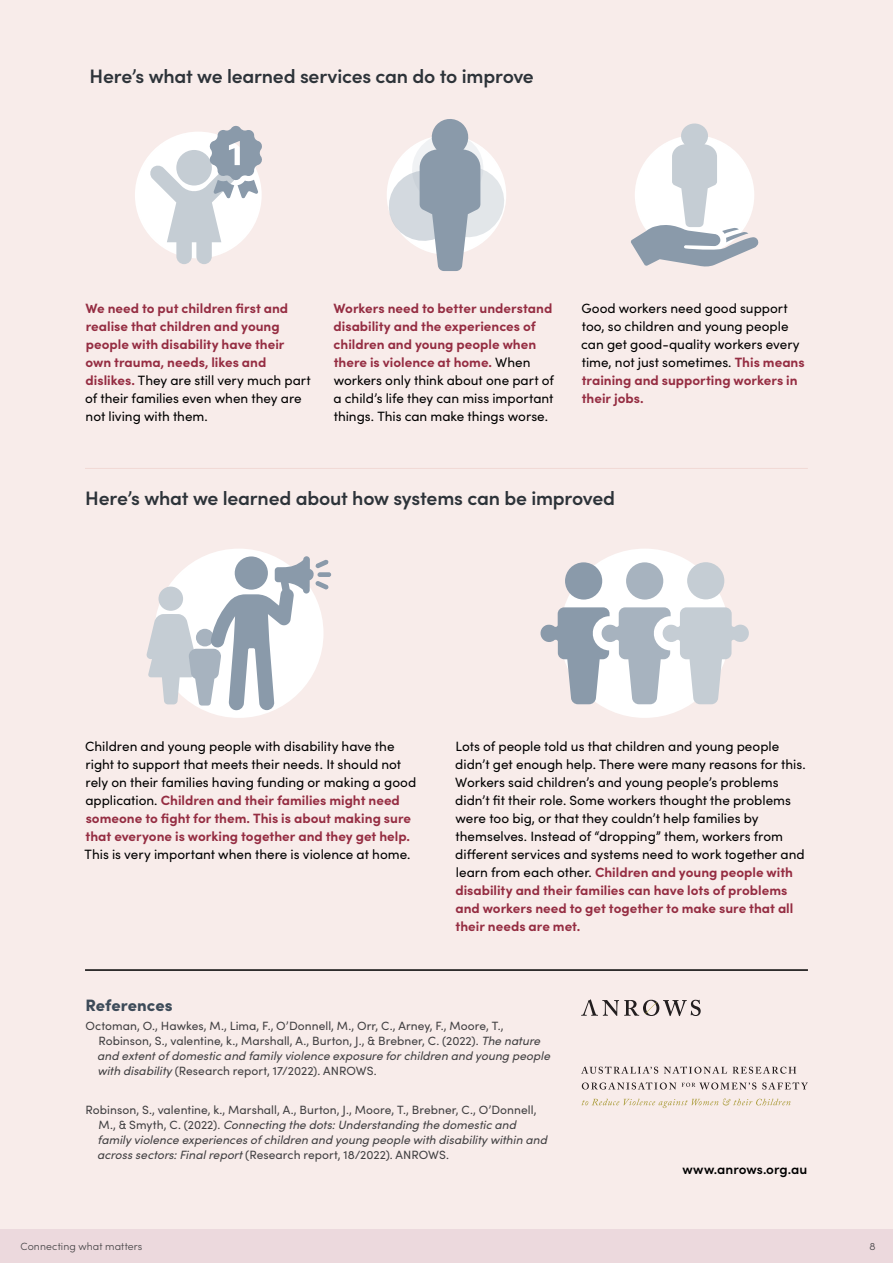
<style>
.page{position:relative;width:893px;height:1263px;background:#f8ecea}
.page>*{position:absolute;margin:0;border:0;box-sizing:border-box;transform-origin:0 0}
.t1{font:600 19.5px "Sofia Pro";letter-spacing:-.01em;color:#2d3339}
.BreakoutBox_Heading{font:900 16.5px "Sofia Pro";color:#3d4b59}
.Body_paragraph{font:13.5px/18px "Sofia Pro";color:#000}
.Body_paragraph-2{font:700 13.5px/18px "Sofia Pro";color:#952d42}
.Body_paragraph-3{font:600 13.5px "Sofia Pro";color:#000}
.Brekaout_Box_Body{font:italic 12px/15px "Sofia Pro";color:#414042}
.Brekaout_Box_Body-2{font:12px/15px "Sofia Pro";letter-spacing:.005em;color:#414042}
.t2{font:300 10.5px "Sofia Pro";letter-spacing:.01em;color:#414042}
.s1{font-weight:400;color:#000}
.s2{font-weight:700;color:#952d42}
.s3{font-style:italic}
.s4{font-style:normal}
</style>
<div class="page">
<div style="left:0;top:1229px;width:893px;height:34px;background:#ecd9dd"></div>
<div style="left:561px;top:550px;width:167px;height:167px;background:#fff;border-radius:50%"></div>
<hr style="left:85px;top:969px;width:723px;height:2px;background:#000">
<svg style="left:581px;top:999px;width:120px;height:17px"></svg>
<svg style="left:581px;top:1066px;width:77px;height:8px"></svg>
<svg style="left:664px;top:1066px;width:63px;height:8px"></svg>
<svg style="left:733px;top:1066px;width:63px;height:8px"></svg>
<svg style="left:582px;top:1082px;width:94px;height:7px"></svg>
<svg style="left:682px;top:1082px;width:74px;height:7px"></svg>
<svg style="left:762px;top:1082px;width:46px;height:7px"></svg>
<svg style="left:582px;top:1098px;width:208px;height:10px"></svg>
<hr style="left:85px;top:468px;width:723px;height:1px;background:#f1d9d5">
<div style="left:317px;top:572px;width:14px;height:5px;background:#8a9aaa;border-radius:2px"></div>
<svg style="left:146px;top:556px;width:183px;height:155px"></svg>
<div style="left:626px;top:562px;width:37px;height:38px;background:#a7b3bf;border-radius:50%"></div>
<div style="left:687px;top:562px;width:37px;height:37px;background:#c5cdd4;border-radius:50%"></div>
<div style="left:565px;top:562px;width:37px;height:38px;background:#8a9aaa;border-radius:50%"></div>
<svg style="left:540px;top:607px;width:209px;height:97px"></svg>
<div style="left:136px;top:133px;width:125px;height:124px;background:#fff;border-radius:50%"></div>
<svg style="left:149px;top:125px;width:113px;height:139px"></svg>
<svg style="left:387px;top:119px;width:119px;height:152px"></svg>
<svg style="left:631px;top:123px;width:127px;height:144px"></svg>
<h3 class="t1" style="left:90px;top:61px;width:446px">Here’s what we learned services can do to improve</h3>
<p class="Body_paragraph-2" style="left:85px;top:298px;width:227px">We need to put children first and realise that children and young people with disability have their own trauma, needs, likes and dislikes. <span class="s1">They are still very much part of their families even when they are not living with them.</span></p>
<p class="Body_paragraph-2" style="left:333px;top:298px;width:222px">Workers need to better understand disability and the experiences of children and young people when there is violence at home. <span class="s1">When workers only think about one part of a child’s life they can miss important things. This can make things worse.</span></p>
<p class="Body_paragraph" style="left:581px;top:299px;width:225px">Good workers need good support too, so children and young people can get good-quality workers every time, not just sometimes. <span class="s2">This means training and supporting workers in their jobs.</span></p>
<h3 class="t1" style="left:85px;top:483px;width:531px">Here’s what we learned about how systems can be improved</h3>
<p class="Body_paragraph" style="left:85px;top:736px;width:333px">Children and young people with disability have the right to support that meets their needs. It should not rely on their families having funding or making a good application. <span class="s2">Children and their families might need someone to fight for them. This is about making sure that everyone is working together and they get help.<br></span>This is very important when there is violence at home.</p>
<p class="Body_paragraph" style="left:455px;top:736px;width:352px">Lots of people told us that children and young people didn’t get enough help. There were many reasons for this.<br>Workers said children’s and young people’s problems didn’t fit their role. Some workers thought the problems were too big, or that they couldn’t help families by themselves. Instead of “dropping” them, workers from different services and systems need to work together and learn from each other. <span class="s2">Children and young people with disability and their families can have lots of problems and workers need to get together to make sure that all their needs are met.</span></p>
<p class="BreakoutBox_Heading" style="left:85px;top:992px;width:89px">References</p>
<p class="Brekaout_Box_Body-2" style="left:97px;top:1018px;width:454px;text-indent:-12px">Octoman, O., Hawkes, M., Lima, F., O’Donnell, M., Orr, C., Arney, F., Moore, T., Robinson, S., valentine, k., Marshall, A., Burton, J., &amp; Brebner, C. (2022). <span class="s3">The nature and extent of domestic and family violence exposure for children and young people with disability</span> (Research report, 17/2022). ANROWS.</p>
<p class="Brekaout_Box_Body" style="left:97px;top:1101px;width:451px;text-indent:-11px"><span class="s4">Robinson, S., valentine, k., Marshall, A., Burton, J., Moore, T., Brebner, C., O’Donnell, M., &amp; Smyth, C. (2022).</span> Connecting the dots: Understanding the domestic and family violence experiences of children and young people with disability within and across sectors: Final report <span class="s4">(Research report, 18/2022). ANROWS.</span></p>
<p class="Body_paragraph-3" style="left:682px;top:1159px;width:126px">www.anrows.org.au</p>
<p class="t2" style="left:21px;top:1238px;width:123px">Connecting what matters</p>
<p class="t2" style="left:869px;top:1238px;width:8px">8</p>
</div>
